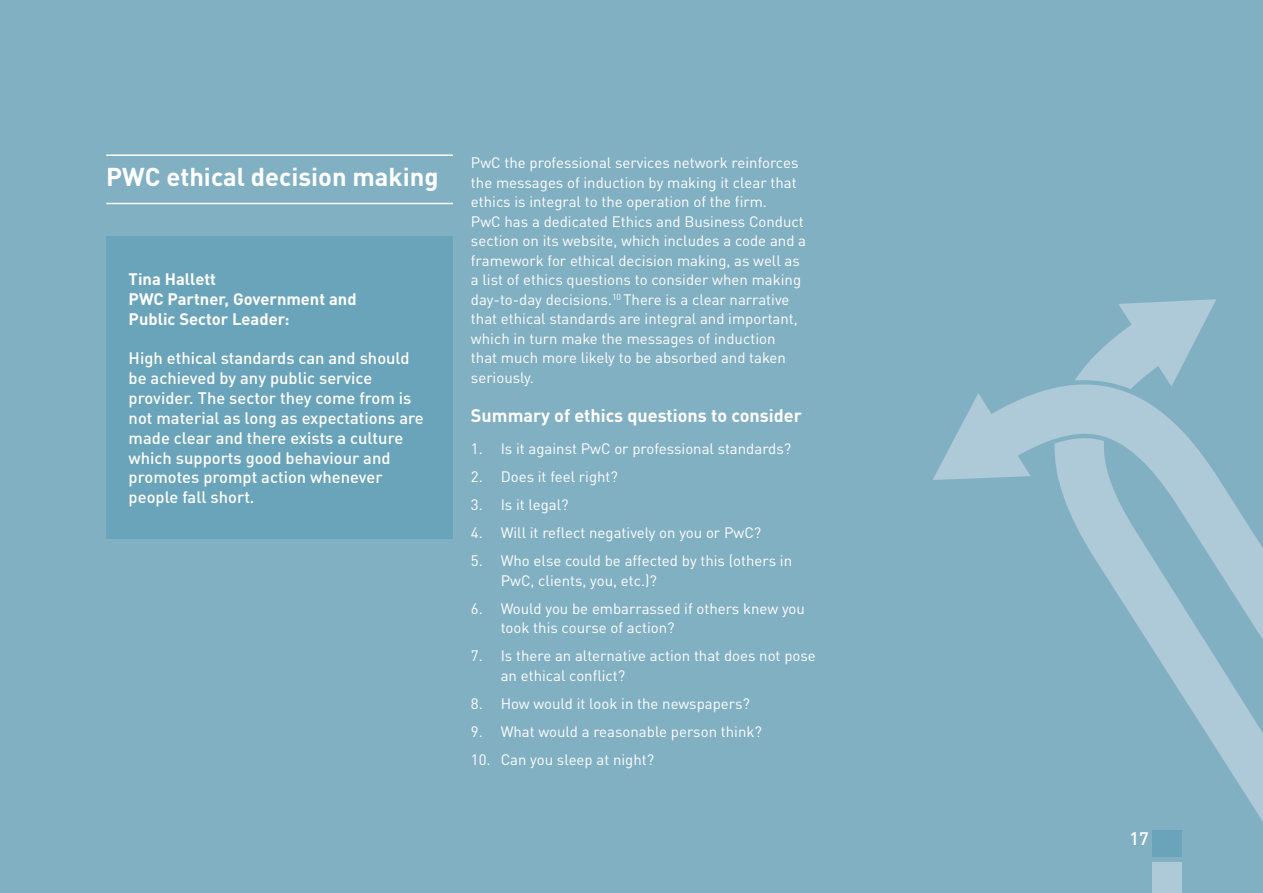
<style>
.page{position:relative;width:1263px;height:893px;background:#82b0c3}
.page>*{position:absolute;margin:0;border:0;box-sizing:border-box;transform-origin:0 0}
.Body_text{font:700 25.5px "DIN Pro";color:#fff}
.Sub-Heading{font:700 18px "DIN Pro";color:#fff}
.t1{font:500 18px "DIN";color:#fff}
.Body_text-2{font:500 16.5px/19.8px "DIN Pro";color:#fff}
.Body_text-3{font:700 16.5px/19.8px "DIN Pro";color:#fff}
.Body_text-4{font:15px/19.5px "DIN Pro";color:#fff}
</style>
<div class="page">
<hr style="left:106px;top:154px;width:347px;height:2px;background:#fff">
<hr style="left:106px;top:203px;width:347px;height:1px;background:#fff">
<div style="left:106px;top:236px;width:347px;height:303px;background:#6aa4ba"></div>
<svg style="left:1031px;top:385px;width:156px;height:64px;fill:#aec9d7"></svg>
<svg style="left:933px;top:393px;width:98px;height:87px"></svg>
<svg style="left:1054px;top:437px;width:209px;height:394px"></svg>
<svg style="left:1074px;top:299px;width:142px;height:90px"></svg>
<div style="left:1152px;top:831px;width:30px;height:26px;background:#6aa4ba"></div>
<div style="left:1152px;top:862px;width:30px;height:31px;background:#aec9d7"></div>
<p class="Body_text" style="left:106px;top:155px;width:334px">PWC ethical decision making</p>
<p class="Body_text-4" style="left:471px;top:152px;width:329px;text-align:justify">PwC the professional services network reinforces the messages of induction by making it clear that ethics is integral to the operation of the firm.</p>
<p class="Body_text-4" style="left:471px;top:210px;width:337px">PwC has a dedicated Ethics and Business Conduct section on its website, which includes a code and a framework for ethical decision making, as well as a list of ethics questions to consider when making day-to-day decisions.<sup>10</sup> There is a clear narrative that ethical standards are integral and important, which in turn make the messages of induction<br>that much more likely to be absorbed and taken seriously.</p>
<p class="Sub-Heading" style="left:471px;top:400px;width:332px">Summary of ethics questions to consider</p>
<p class="Body_text-4" style="left:471px;top:437px;width:322px">1. Is it against PwC or professional standards?</p>
<p class="Body_text-4" style="left:471px;top:465px;width:149px">2. Does it feel right?</p>
<p class="Body_text-4" style="left:471px;top:493px;width:99px">3. Is it legal?</p>
<p class="Body_text-4" style="left:471px;top:521px;width:292px">4. Will it reflect negatively on you or PwC?</p>
<p class="Body_text-4" style="left:501px;top:549px;width:293px;text-indent:-30px">5. Who else could be affected by this (others in<br>PwC, clients, you, etc.)?</p>
<p class="Body_text-4" style="left:501px;top:597px;width:306px;text-indent:-30px">6. Would you be embarrassed if others knew you took this course of action?</p>
<p class="Body_text-4" style="left:501px;top:644px;width:317px;text-indent:-30px">7. Is there an alternative action that does not pose an ethical conflict?</p>
<p class="Body_text-4" style="left:471px;top:692px;width:281px">8. How would it look in the newspapers?</p>
<p class="Body_text-4" style="left:471px;top:720px;width:292px">9. What would a reasonable person think?</p>
<p class="Body_text-4" style="left:471px;top:748px;width:185px">10. Can you sleep at night?</p>
<p class="Body_text-3" style="left:129px;top:267px;width:229px">Tina Hallett<br>PWC Partner, Government and<br>Public Sector Leader:</p>
<p class="Body_text-2" style="left:129px;top:347px;width:297px">High ethical standards can and should be achieved by any public service provider. The sector they come from is not material as long as expectations are made clear and there exists a culture which supports good behaviour and promotes prompt action whenever people fall short.</p>
<p class="t1" style="left:1129px;top:827px;width:21px">17</p>
</div>
